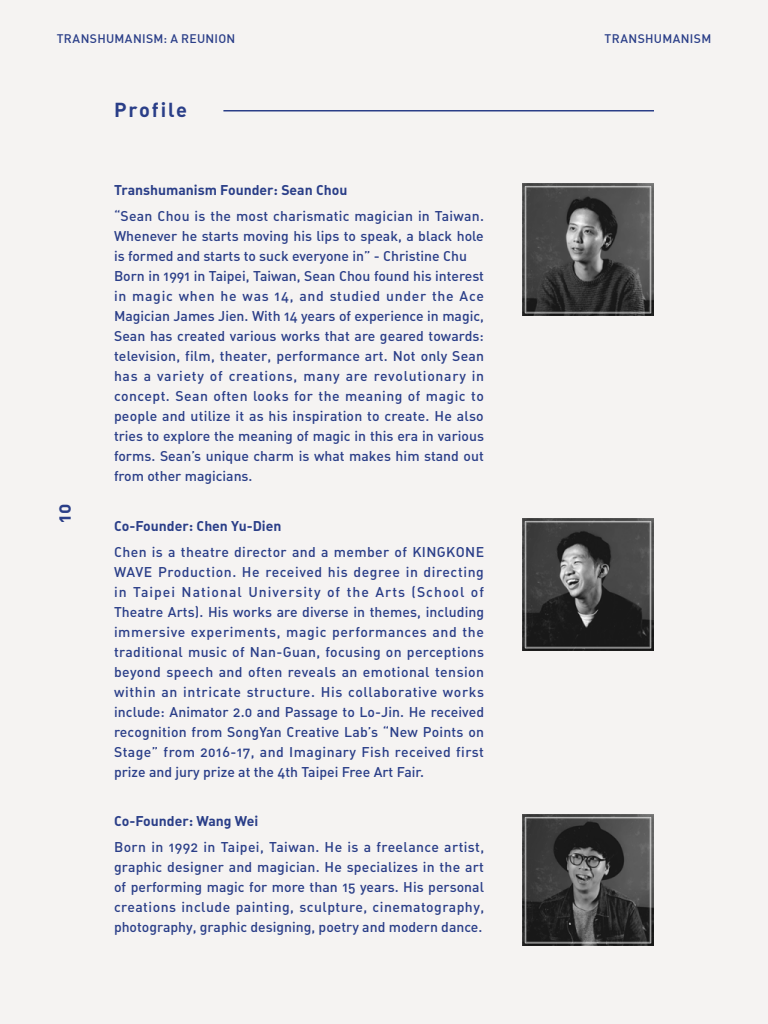
<style>
.page{position:relative;width:768px;height:1024px;background:#f5f3f2}
.page>*{position:absolute;margin:0;border:0;box-sizing:border-box;transform-origin:0 0}
.t1{font:20px "DIN Bold Alternate";letter-spacing:.1em;color:#2a3e88}
.t2{font:19px "DIN Bold Alternate";color:#2a3e88}
.t3{font:14px/20px "DIN Medium Alternate";color:#2a3e88;text-align:justify}
.t4{font:14px "DIN Bold Alternate";color:#2a3e88}
.t5{font:500 12.2px "DIN";letter-spacing:.025em;color:#2a3e88}
</style>
<div class="page">
<hr style="left:223px;top:110px;width:431px;height:2px;background:#2a3e88">
<img style="left:522px;top:183px;width:132px;height:132px">
<img style="left:522px;top:519px;width:132px;height:132px">
<img style="left:522px;top:814px;width:132px;height:132px">
<p class="t5" style="left:57px;top:30px;width:180px">TRANSHUMANISM: A REUNION</p>
<p class="t5" style="left:605px;top:30px;width:108px">TRANSHUMANISM</p>
<h2 class="t2" style="left:52px;top:523px;width:20px;rotate:-90deg">10</h2>
<h1 class="t1" style="left:114px;top:97px;width:75px">Profile</h1>
<p class="t4" style="left:114px;top:181px;width:235px">Transhumanism Founder: Sean Chou</p>
<p class="t3" style="left:114px;top:206px;width:372px;text-align:left">“Sean Chou is the most charismatic magician in Taiwan.<br>Whenever he starts moving his lips to speak, a black hole is formed and starts to suck everyone in” - Christine Chu Born in 1991 in Taipei, Taiwan, Sean Chou found his interest in magic when he was 14, and studied under the Ace Magician James Jien. With 14 years of experience in magic, Sean has created various works that are geared towards: television, film, theater, performance art. Not only Sean has a variety of creations, many are revolutionary in concept. Sean often looks for the meaning of magic to people and utilize it as his inspiration to create. He also tries to explore the meaning of magic in this era in various forms. Sean’s unique charm is what makes him stand out from other magicians.</p>
<p class="t4" style="left:114px;top:516px;width:169px">Co-Founder: Chen Yu-Dien</p>
<p class="t3" style="left:114px;top:541px;width:372px">Chen is a theatre director and a member of KINGKONE WAVE Production. He received his degree in directing in Taipei National University of the Arts (School of Theatre Arts). His works are diverse in themes, including immersive experiments, magic performances and the traditional music of Nan-Guan, focusing on perceptions beyond speech and often reveals an emotional tension within an intricate structure. His collaborative works include: Animator 2.0 and Passage to Lo-Jin. He received recognition from SongYan Creative Lab’s “New Points on Stage” from 2016-17, and Imaginary Fish received first prize and jury prize at the 4th Taipei Free Art Fair.</p>
<p class="t4" style="left:114px;top:812px;width:146px">Co-Founder: Wang Wei</p>
<p class="t3" style="left:114px;top:837px;width:372px">Born in 1992 in Taipei, Taiwan. He is a freelance artist, graphic designer and magician. He specializes in the art of performing magic for more than 15 years. His personal creations include painting, sculpture, cinematography, photography, graphic designing, poetry and modern dance.</p>
</div>
